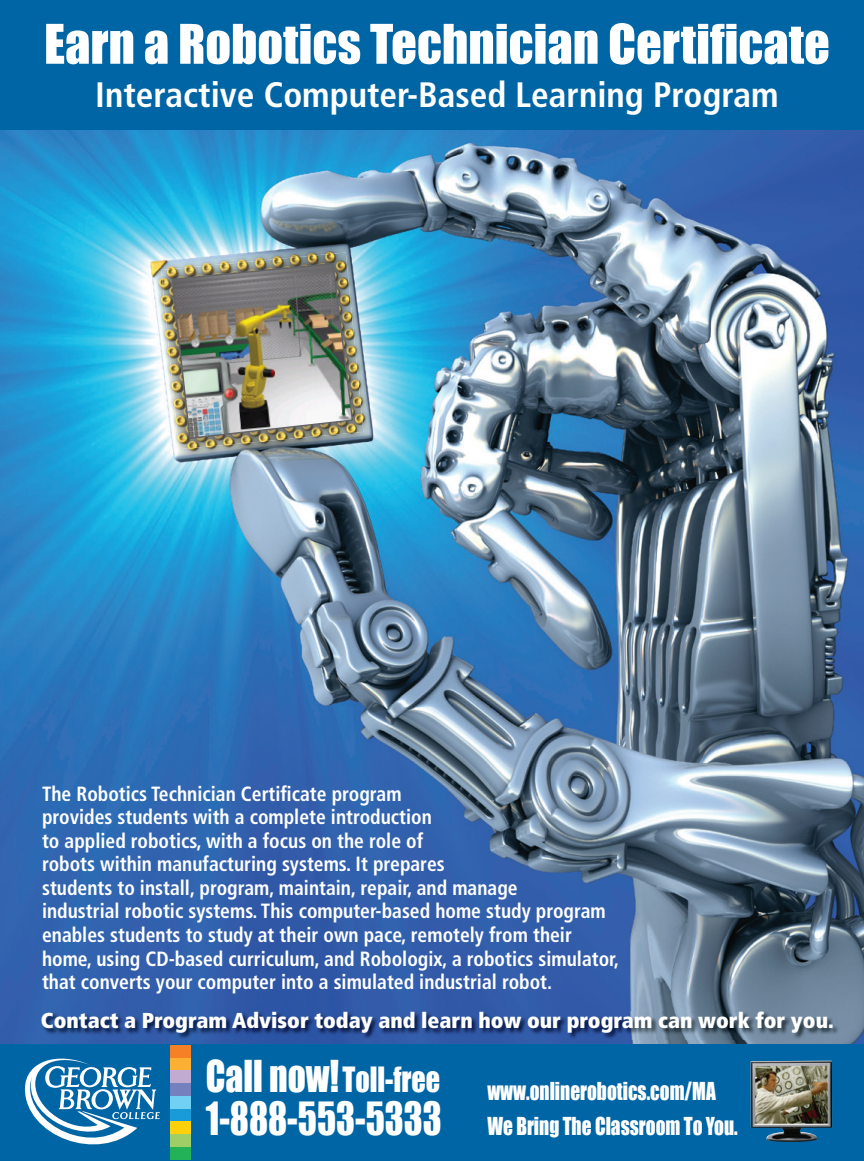
<style>
.page{position:relative;width:864px;height:1161px;background:#fff}
.page>*{position:absolute;margin:0;border:0;box-sizing:border-box;transform-origin:0 0}
.t1{font:50.4px "Impact";color:#fff}
.t2{font:42px "Impact";color:#fff;scale:.85 1}
.t3{font:700 condensed 35.4px "Frutiger";color:#fff}
.t4{font:31.95px "Impact";color:#fff;scale:.88 1}
.t5{font:22.65px/35.4px "Impact";color:#fff;scale:.85 1}
.t6{font:900 condensed 21.6px "Frutiger";color:#fff}
.t7{font:700 condensed 20.55px/23.5px "Frutiger";color:#fff;scale:.95 1}
.s1{font-size:40.35px}
</style>
<div class="page">
<img style="left:0;top:129px;width:864px;height:916px">
<img style="left:161px;top:253px;width:202px;height:196px">
<img style="left:171px;top:262px;width:183px;height:178px">
<div style="left:0;top:1045px;width:864px;height:116px;background:#0065a4"></div>
<div style="left:169px;top:1045px;width:22px;height:13px;background:#f58025"></div>
<div style="left:169px;top:1058px;width:22px;height:12px;background:#fbb033"></div>
<div style="left:169px;top:1070px;width:22px;height:13px;background:#c2abd1"></div>
<div style="left:169px;top:1083px;width:22px;height:13px;background:#7581bf"></div>
<div style="left:169px;top:1096px;width:22px;height:13px;background:#72d0f5"></div>
<div style="left:169px;top:1109px;width:22px;height:13px;background:#199bd8"></div>
<div style="left:169px;top:1122px;width:22px;height:12px;background:#fcd10b"></div>
<div style="left:169px;top:1134px;width:22px;height:13px;background:#9fce67"></div>
<div style="left:169px;top:1147px;width:22px;height:13px;background:#24b259"></div>
<svg style="left:25px;top:1058px;width:135px;height:87px"></svg>
<img style="left:750px;top:1061px;width:82px;height:81px">
<img style="left:42px;top:1011px;width:798px;height:28px">
<div style="left:0;top:0;width:864px;height:129px;background:#0065a4"></div>
<h1 class="t1" style="left:44px;top:5px;width:787px">Earn a Robotics Technician Certificate</h1>
<h3 class="t3" style="left:95px;top:74px;width:685px">Interactive Computer-Based Learning Program</h3>
<p class="t7" style="left:42px;top:782px;width:609px">The Robotics Technician Certificate program<br>provides students with a complete introduction<br>to applied robotics, with a focus on the role of<br>robots within manufacturing systems. It prepares<br>students to install, program, maintain, repair, and manage<br>industrial robotic systems. This computer-based home study program enables students to study at their own pace, remotely from their home, using CD-based curriculum, and Robologix, a robotics simulator, that converts your computer into a simulated industrial robot.</p>
<p class="t6" style="left:41px;top:1007px;width:794px">Contact a Program Advisor today and learn how our program can work for you.</p>
<h3 class="t4" style="left:206px;top:1054px;width:268px"><span class="s1">Call now!</span>Toll-free</h3>
<h2 class="t2" style="left:206px;top:1086px;width:279px">1-888-553-5333</h2>
<p class="t5" style="left:487px;top:1072px;width:296px">www.onlinerobotics.com/MA<br>We Bring The Classroom To You.</p>
</div>
